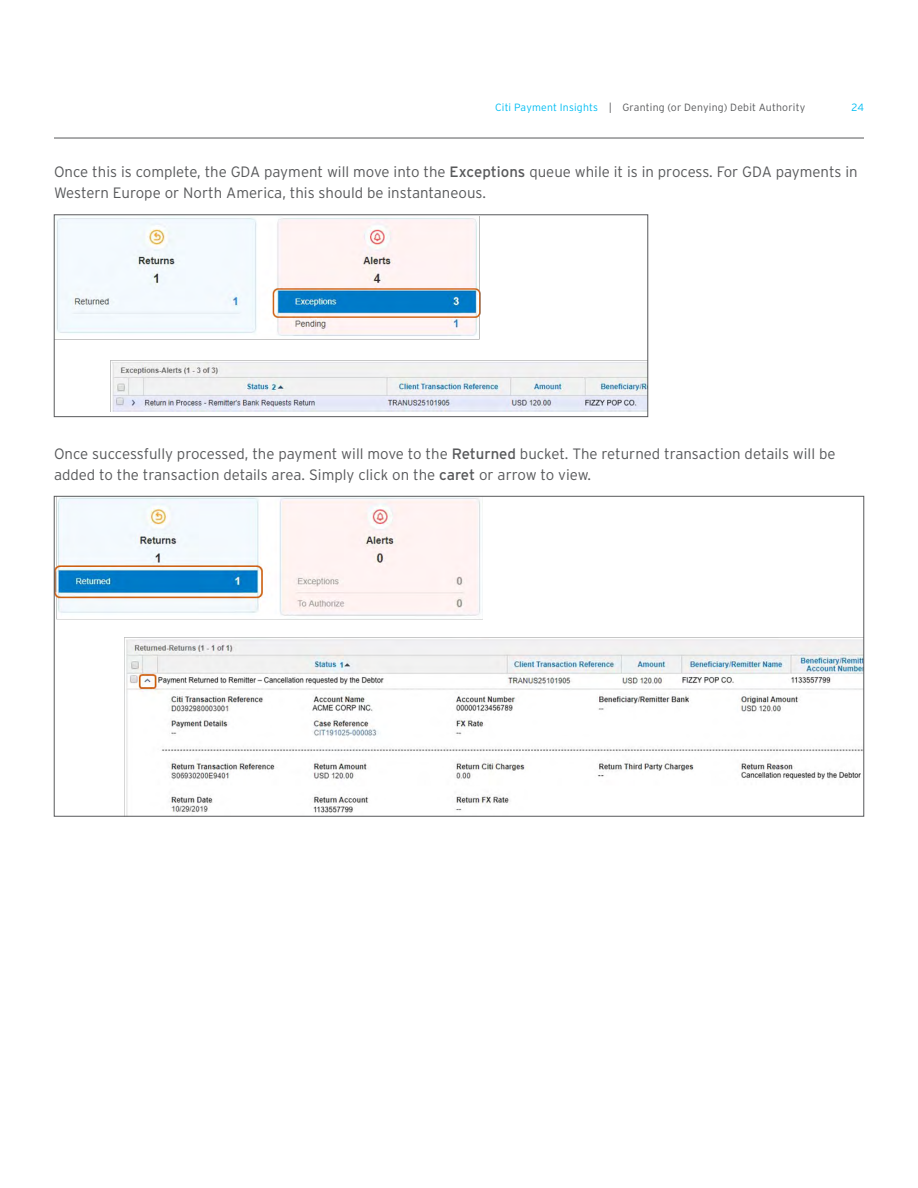
<style>
.page{position:relative;width:918px;height:1188px;background:#fff}
.page>*{position:absolute;margin:0;border:0;box-sizing:border-box;transform-origin:0 0}
.Main_Text{font:300 15px/21px "Interstate";color:#58595b}
.t1{font:300 10.5px "Interstate";letter-spacing:.02em;color:#58595b}
.t2{font:300 10.5px "Interstate";color:#00bdf2}
.s1{color:#00bdf2}
.s2{font-weight:400}
</style>
<div class="page">
<hr style="left:54px;top:138px;width:810px;height:1px;background:#58595b">
<img style="left:56px;top:217px;width:590px;height:195px">
<div style="left:54px;top:215px;width:594px;height:202px;border:1px solid #58595b"></div>
<img style="left:56px;top:498px;width:806px;height:316px">
<p class="t1" style="left:495px;top:101px;width:312px"><span class="s1">Citi Payment Insights</span> | Granting (or Denying) Debit Authority</p>
<p class="t2" style="left:851px;top:101px;width:14px">24</p>
<p class="Main_Text" style="left:54px;top:161px;width:805px">Once this is complete, the GDA payment will move into the <span class="s2">Exceptions</span> queue while it is in process. For GDA payments in<br>Western Europe or North America, this should be instantaneous.</p>
<p class="Main_Text" style="left:54px;top:443px;width:783px">Once successfully processed, the payment will move to the <span class="s2">Returned</span> bucket. The returned transaction details will be added to the transaction details area. Simply click on the <span class="s2">caret</span> or arrow to view.</p>
</div>
